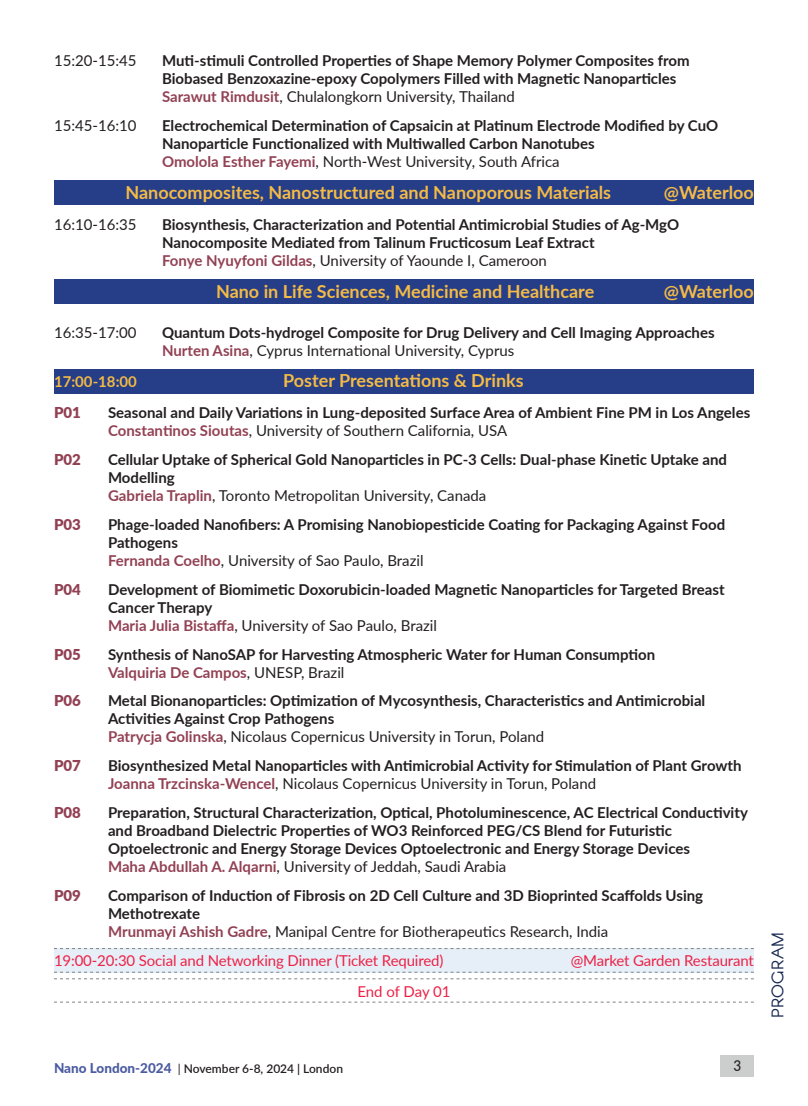
<style>
.page{position:relative;width:808px;height:1106px;background:#fff}
.page>*{position:absolute;margin:0;border:0;box-sizing:border-box;transform-origin:0 0}
.t1{font:700 18px "Lato";color:#f4bb45}
.t2{font:16.5px "Arcon";color:#182952}
.t3{font:700 15px/18px "Lato";color:#231f20}
.t4{font:15px "Lato";letter-spacing:-.01em;color:#ec2146}
.t5{font:15px "Lato";color:#231f20}
.t6{font:900 15px "Lato";color:#924153}
.t7{font:700 15px "Lato";color:#f4bb45}
.t8{font:500 15px "Lato";color:#231f20;scale:.9 1}
.t9{font:600 12px "Lato";color:#231f20}
.s1{color:#924153}
.s2{font-weight:400}
.s3{font-weight:800;font-size:13.5px;color:#4b5ba1}
</style>
<div class="page">
<div style="left:720px;top:1056px;width:34px;height:21px;background:#cccdcd"></div>
<div style="left:54px;top:181px;width:700px;height:24px;background:#263d87"></div>
<div style="left:54px;top:280px;width:700px;height:24px;background:#263d87"></div>
<div style="left:54px;top:369px;width:700px;height:24px;background:#263d87"></div>
<div style="left:54px;top:948px;width:700px;height:25px;background:#e6eff8"></div>
<svg style="left:54px;top:948px;width:700px;height:1px"></svg>
<svg style="left:54px;top:972px;width:700px;height:7px"></svg>
<svg style="left:54px;top:1002px;width:700px;height:1px"></svg>
<p class="t5" style="left:54px;top:50px;width:84px">15:20-15:45</p>
<p class="t3" style="left:162px;top:51px;width:529px">Muti-stimuli Controlled Properties of Shape Memory Polymer Composites from<br>Biobased Benzoxazine-epoxy Copolymers Filled with Magnetic Nanoparticles<br><span class="s1">Sarawut Rimdusit</span><span class="s2">, Chulalongkorn University, Thailand</span></p>
<p class="t5" style="left:54px;top:115px;width:84px">15:45-16:10</p>
<p class="t3" style="left:162px;top:116px;width:558px">Electrochemical Determination of Capsaicin at Platinum Electrode Modified by CuO<br>Nanoparticle Functionalized with Multiwalled Carbon Nanotubes<br><span class="s1">Omolola Esther Fayemi</span><span class="s2">, North-West University, South Africa</span></p>
<p class="t1" style="left:125px;top:179px;width:487px">Nanocomposites, Nanostructured and Nanoporous Materials</p>
<p class="t1" style="left:664px;top:179px;width:92px">@Waterloo</p>
<p class="t5" style="left:54px;top:214px;width:84px">16:10-16:35</p>
<p class="t3" style="left:162px;top:215px;width:519px">Biosynthesis, Characterization and Potential Antimicrobial Studies of Ag-MgO<br>Nanocomposite Mediated from Talinum Fructicosum Leaf Extract<br><span class="s1">Fonye Nyuyfoni Gildas</span><span class="s2">, University of Yaounde I, Cameroon</span></p>
<p class="t1" style="left:216px;top:278px;width:380px">Nano in Life Sciences, Medicine and Healthcare</p>
<p class="t1" style="left:664px;top:278px;width:92px">@Waterloo</p>
<p class="t5" style="left:54px;top:321px;width:84px">16:35-17:00</p>
<p class="t3" style="left:162px;top:322px;width:554px">Quantum Dots-hydrogel Composite for Drug Delivery and Cell Imaging Approaches<br><span class="s1">Nurten Asina</span><span class="s2">, Cyprus International University, Cyprus</span></p>
<p class="t7" style="left:54px;top:371px;width:84px">17:00-18:00</p>
<p class="t1" style="left:283px;top:368px;width:242px">Poster Presentations &amp; Drinks</p>
<p class="t6" style="left:54px;top:402px;width:28px">P01</p>
<p class="t3" style="left:108px;top:403px;width:644px">Seasonal and Daily Variations in Lung-deposited Surface Area of Ambient Fine PM in Los Angeles<br><span class="s1">Constantinos Sioutas</span><span class="s2">, University of Southern California, USA</span></p>
<p class="t6" style="left:54px;top:448px;width:28px">P02</p>
<p class="t3" style="left:108px;top:450px;width:620px">Cellular Uptake of Spherical Gold Nanoparticles in PC-3 Cells: Dual-phase Kinetic Uptake and<br>Modelling<br><span class="s1">Gabriela Traplin</span><span class="s2">, Toronto Metropolitan University, Canada</span></p>
<p class="t6" style="left:54px;top:513px;width:28px">P03</p>
<p class="t3" style="left:108px;top:515px;width:619px">Phage-loaded Nanofibers: A Promising Nanobiopesticide Coating for Packaging Against Food<br>Pathogens<br><span class="s1">Fernanda Coelho</span><span class="s2">, University of Sao Paulo, Brazil</span></p>
<p class="t6" style="left:54px;top:578px;width:28px">P04</p>
<p class="t3" style="left:108px;top:580px;width:618px">Development of Biomimetic Doxorubicin-loaded Magnetic Nanoparticles for Targeted Breast<br>Cancer Therapy<br><span class="s1">Maria Julia Bistaffa</span><span class="s2">, University of Sao Paulo, Brazil</span></p>
<p class="t6" style="left:54px;top:643px;width:28px">P05</p>
<p class="t3" style="left:108px;top:644px;width:549px">Synthesis of NanoSAP for Harvesting Atmospheric Water for Human Consumption<br><span class="s1">Valquiria De Campos</span><span class="s2">, UNESP, Brazil</span></p>
<p class="t6" style="left:54px;top:690px;width:28px">P06</p>
<p class="t3" style="left:108px;top:691px;width:599px">Metal Bionanoparticles: Optimization of Mycosynthesis, Characteristics and Antimicrobial<br>Activities Against Crop Pathogens<br><span class="s1">Patrycja Golinska</span><span class="s2">, Nicolaus Copernicus University in Torun, Poland</span></p>
<p class="t6" style="left:54px;top:754px;width:28px">P07</p>
<p class="t3" style="left:108px;top:756px;width:635px">Biosynthesized Metal Nanoparticles with Antimicrobial Activity for Stimulation of Plant Growth<br><span class="s1">Joanna Trzcinska-Wencel</span><span class="s2">, Nicolaus Copernicus University in Torun, Poland</span></p>
<p class="t6" style="left:54px;top:801px;width:28px">P08</p>
<p class="t3" style="left:108px;top:803px;width:641px">Preparation, Structural Characterization, Optical, Photoluminescence, AC Electrical Conductivity and Broadband Dielectric Properties of WO3 Reinforced PEG/CS Blend for Futuristic Optoelectronic and Energy Storage Devices Optoelectronic and Energy Storage Devices<br><span class="s1">Maha Abdullah A. Alqarni</span><span class="s2">, University of Jeddah, Saudi Arabia</span></p>
<p class="t6" style="left:54px;top:884px;width:28px">P09</p>
<p class="t3" style="left:108px;top:886px;width:597px">Comparison of Induction of Fibrosis on 2D Cell Culture and 3D Bioprinted Scaffolds Using<br>Methotrexate<br><span class="s1">Mrunmayi Ashish Gadre</span><span class="s2">, Manipal Centre for Biotherapeutics Research, India</span></p>
<p class="t4" style="left:54px;top:949px;width:391px">19:00-20:30 Social and Networking Dinner (Ticket Required)</p>
<p class="t4" style="left:571px;top:949px;width:185px">@Market Garden Restaurant</p>
<p class="t4" style="left:357px;top:980px;width:95px">End of Day 01</p>
<p class="t2" style="left:767px;top:1018px;width:87px;rotate:-90deg">PROGRAM</p>
<p class="t9" style="left:54px;top:1060px;width:291px"><span class="s3">Nano London-2024</span> <span class="s2">|</span> November 6-8, 2024 | London</p>
<p class="t8" style="left:733px;top:1055px;width:10px">3</p>
</div>
